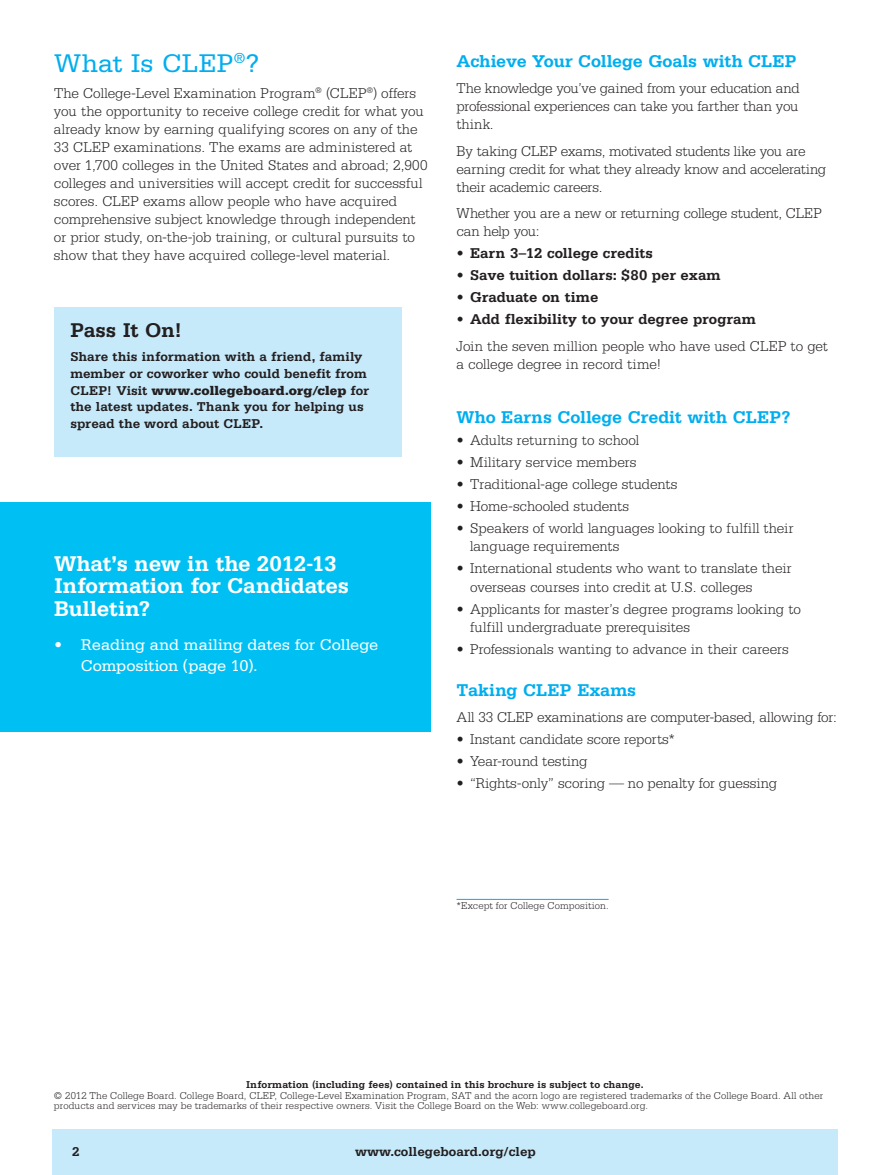
<style>
.page{position:relative;width:891px;height:1175px;background:#fff}
.page>*{position:absolute;margin:0;border:0;box-sizing:border-box;transform-origin:0 0}
.t1{font:27px "Serifa Std";letter-spacing:.01em;color:#00aeef}
.t2{font:700 22.5px/22.5px "Serifa Std";letter-spacing:-.015em;color:#fff}
.t3{font:700 21px "Serifa Std";letter-spacing:-.01em;color:#231f20}
.t4{font:700 18px "Serifa Std";letter-spacing:-.005em;color:#00aeef}
.t5{font:16.5px/21px "Serifa Std";letter-spacing:-.005em;color:#fff}
.t6{font:300 15px/18px "Serifa Std";color:#231f20}
.t7{font:700 15px "Serifa Std";color:#231f20}
.t8{font:300 15px/18px "Serifa Std";letter-spacing:-.02em;color:#231f20}
.t9{font:700 13.5px/16.5px "Serifa Std";color:#231f20}
.t10{font:300 10.5px/10.5px "Serifa Std";letter-spacing:.015em;color:#231f20}
.t11{font:700 10.5px "Serifa Std";letter-spacing:.01em;color:#231f20}
.s1{font-weight:900}
</style>
<div class="page">
<div style="left:52px;top:1130px;width:786px;height:44px;background:#c7eafb"></div>
<div style="left:0;top:502px;width:431px;height:229px;background:#00c0f3"></div>
<div style="left:54px;top:307px;width:348px;height:150px;background:#c7eafb"></div>
<hr style="left:457px;top:899px;width:152px;height:1px;background:#00aeef">
<h1 class="t1" style="left:54px;top:48px;width:207px">What Is CLEP<sup>®</sup>?</h1>
<p class="t6" style="left:54px;top:84px;width:375px">The College-Level Examination Program<sup>®</sup> (CLEP<sup>®</sup>) offers you the opportunity to receive college credit for what you already know by earning qualifying scores on any of the 33 CLEP examinations. The exams are administered at over 1,700 colleges in the United States and abroad; 2,900 colleges and universities will accept credit for successful scores. CLEP exams allow people who have acquired comprehensive subject knowledge through independent or prior study, on-the-job training, or cultural pursuits to show that they have acquired college-level material.</p>
<h3 class="t3" style="left:70px;top:317px;width:114px">Pass It On!</h3>
<p class="t9" style="left:70px;top:349px;width:300px">Share this information with a friend, family member or coworker who could benefit from CLEP! Visit <span class="s1">www.collegeboard.org/clep</span> for the latest updates. Thank you for helping us spread the word about CLEP.</p>
<h2 class="t2" style="left:54px;top:552px;width:297px">What’s new in the 2012-13<br>Information for Candidates<br>Bulletin?</h2>
<p class="t5" style="left:81px;top:634px;width:299px;text-indent:-27px">• Reading and mailing dates for College<br>Composition (page 10).</p>
<p class="t4" style="left:457px;top:51px;width:342px">Achieve Your College Goals with CLEP</p>
<p class="t6" style="left:457px;top:79px;width:345px;text-align:justify">The knowledge you’ve gained from your education and professional experiences can take you farther than you think.</p>
<p class="t6" style="left:457px;top:142px;width:371px">By taking CLEP exams, motivated students like you are earning credit for what they already know and accelerating their academic careers.</p>
<p class="t8" style="left:457px;top:204px;width:367px">Whether you are a new or returning college student, CLEP can help you:</p>
<p class="t7" style="left:457px;top:244px;width:198px">• Earn 3–12 college credits</p>
<p class="t7" style="left:457px;top:266px;width:266px">• Save tuition dollars: $80 per exam</p>
<p class="t7" style="left:457px;top:288px;width:143px">• Graduate on time</p>
<p class="t7" style="left:457px;top:311px;width:301px">• Add flexibility to your degree program</p>
<p class="t6" style="left:457px;top:337px;width:373px">Join the seven million people who have used CLEP to get a college degree in record time!</p>
<p class="t4" style="left:457px;top:406px;width:335px">Who Earns College Credit with CLEP?</p>
<p class="t6" style="left:457px;top:431px;width:184px">• Adults returning to school</p>
<p class="t6" style="left:457px;top:453px;width:181px">• Military service members</p>
<p class="t6" style="left:457px;top:475px;width:222px">• Traditional-age college students</p>
<p class="t6" style="left:457px;top:497px;width:174px">• Home-schooled students</p>
<p class="t6" style="left:470px;top:519px;width:325px;text-indent:-13px">• Speakers of world languages looking to fulfill their language requirements</p>
<p class="t6" style="left:470px;top:559px;width:323px;text-indent:-14px">• International students who want to translate their overseas courses into credit at U.S. colleges</p>
<p class="t6" style="left:470px;top:600px;width:333px;text-indent:-14px">• Applicants for master’s degree programs looking to fulfill undergraduate prerequisites</p>
<p class="t6" style="left:457px;top:640px;width:334px">• Professionals wanting to advance in their careers</p>
<p class="t4" style="left:457px;top:679px;width:181px">Taking CLEP Exams</p>
<p class="t6" style="left:457px;top:708px;width:382px">All 33 CLEP examinations are computer-based, allowing for:</p>
<p class="t6" style="left:457px;top:730px;width:220px">• Instant candidate score reports*</p>
<p class="t6" style="left:457px;top:752px;width:132px">• Year-round testing</p>
<p class="t6" style="left:457px;top:774px;width:322px">• “Rights-only” scoring — no penalty for guessing</p>
<p class="t10" style="left:457px;top:900px;width:154px">*Except for College Composition.</p>
<p class="t11" style="left:246px;top:1078px;width:399px">Information (including fees) contained in this brochure is subject to change.</p>
<p class="t10" style="left:54px;top:1090px;width:771px">© 2012 The College Board. College Board, CLEP, College-Level Examination Program, SAT and the acorn logo are registered trademarks of the College Board. All other products and services may be trademarks of their respective owners. Visit the College Board on the Web: www.collegeboard.org.</p>
<p class="t9" style="left:72px;top:1143px;width:9px">2</p>
<p class="t9" style="left:355px;top:1143px;width:182px">www.collegeboard.org/clep</p>
</div>
